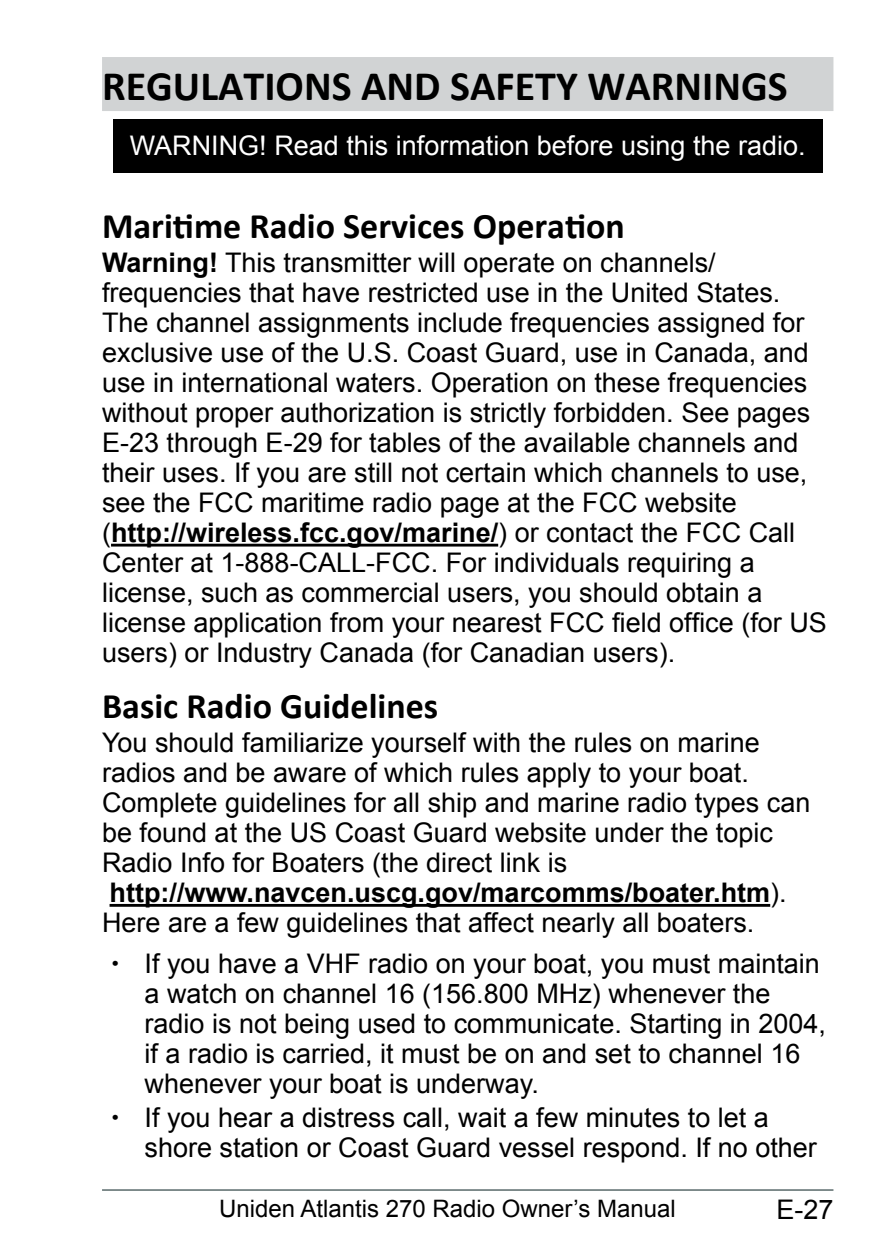
<style>
.page{position:relative;width:893px;height:1259px;background:#fff}
.page>*{position:absolute;margin:0;border:0;box-sizing:border-box;transform-origin:0 0}
.t1{font:700 42px "Calibri";color:#000}
.t2{font:700 36px "Calibri";color:#000}
.t3{font:27px/30px "Arial";color:#000}
.t4{font:27px "Arial";color:#fff}
.t5{font:24px "Arial";color:#000}
.s1{font-weight:700}
</style>
<div class="page">
<hr style="left:102px;top:1189px;width:731px;height:1px;background:#061f20">
<div style="left:102px;top:57px;width:731px;height:54px;background:#d1d3d4"></div>
<hr style="left:111px;top:544px;width:387px;height:2px;background:#000">
<hr style="left:110px;top:904px;width:660px;height:2px;background:#000">
<div style="left:113px;top:119px;width:710px;height:53px;background:#000"></div>
<h1 class="t1" style="left:102px;top:59px;width:687px">Regulations and Safety Warnings</h1>
<p class="t4" style="left:130px;top:128px;width:677px">WARNING! Read this information before using the radio.</p>
<h2 class="t2" style="left:102px;top:203px;width:524px">Maritime Radio Services Operation</h2>
<p class="t3" style="left:102px;top:248px;width:726px"><span class="s1">Warning!</span> This transmitter will operate on channels/ frequencies that have restricted use in the United States.<br>The channel assignments include frequencies assigned for exclusive use of the U.S. Coast Guard, use in Canada, and use in international waters. Operation on these frequencies without proper authorization is strictly forbidden. See pages E-23 through E-29 for tables of the available channels and their uses. If you are still not certain which channels to use, see the FCC maritime radio page at the FCC website (<span class="s1">http://wireless.fcc.gov/marine/</span>) or contact the FCC Call Center at 1-888-CALL-FCC. For individuals requiring a license, such as commercial users, you should obtain a license application from your nearest FCC field office (for US users) or Industry Canada (for Canadian users).</p>
<h2 class="t2" style="left:102px;top:683px;width:338px">Basic Radio Guidelines</h2>
<p class="t3" style="left:102px;top:728px;width:710px">You should familiarize yourself with the rules on marine radios and be aware of which rules apply to your boat.<br>Complete guidelines for all ship and marine radio types can be found at the US Coast Guard website under the topic Radio Info for Boaters (the direct link is <span class="s1">http://www.navcen.uscg.gov/marcomms/boater.htm</span>).<br>Here are a few guidelines that affect nearly all boaters.</p>
<p class="t3" style="left:145px;top:948px;width:683px">If you have a VHF radio on your boat, you must maintain a watch on channel 16 (156.800 MHz) whenever the radio is not being used to communicate. Starting in 2004, if a radio is carried, it must be on and set to channel 16 whenever your boat is underway.</p>
<p class="t3" style="left:145px;top:1102px;width:674px">If you hear a distress call, wait a few minutes to let a shore station or Coast Guard vessel respond. If no other</p>
<p class="t5" style="left:219px;top:1192px;width:458px">Uniden Atlantis 270 Radio Owner’s Manual</p>
<p class="t3" style="left:776px;top:1194px;width:59px">E-27</p>
</div>
